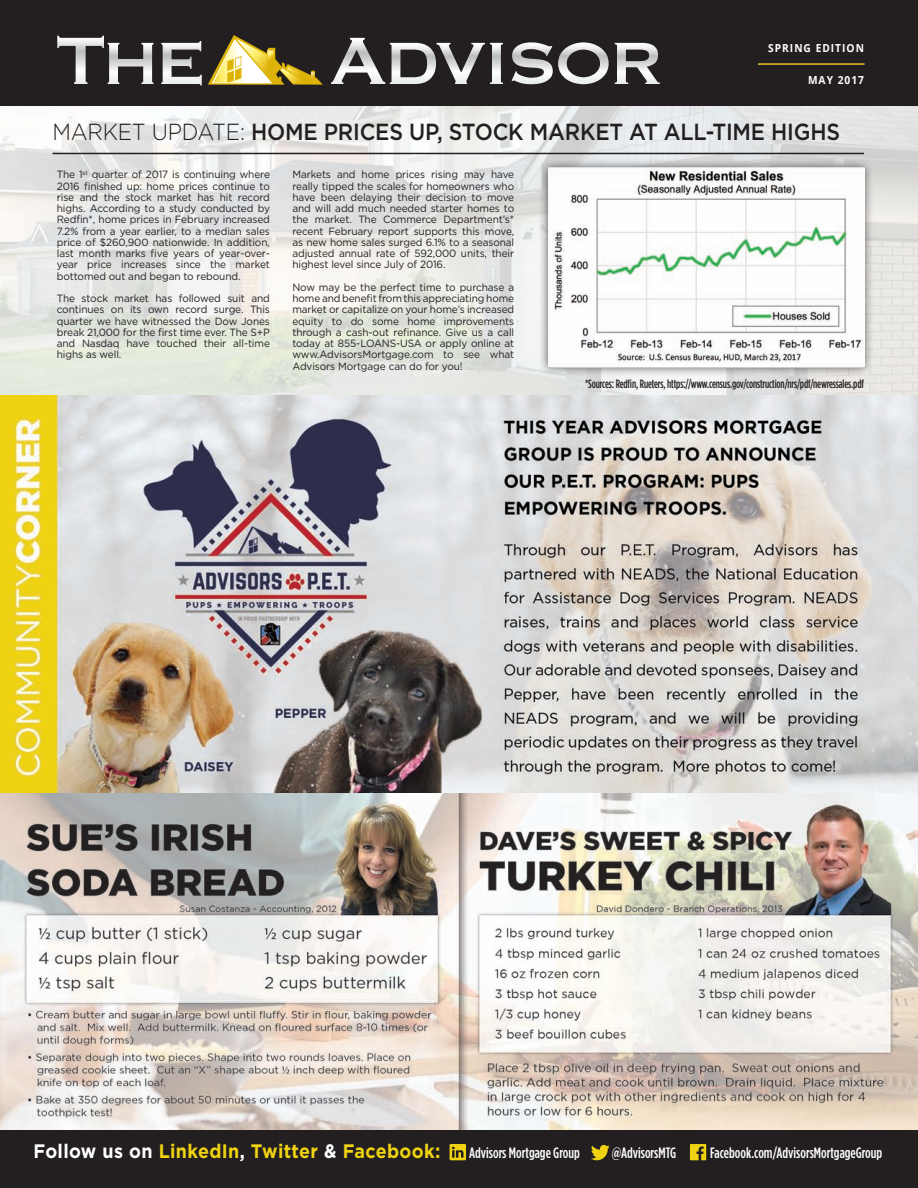
<style>
.page{position:relative;width:918px;height:1188px;background:#fff}
.page>*{position:absolute;margin:0;border:0;box-sizing:border-box;transform-origin:0 0}
.t1{font:500 23.25px "Gotham HTF";letter-spacing:-.01em;color:#231f20;scale:.92 1}
.t2{font:700 19.5px "Gotham HTF";letter-spacing:.02em;color:#efd311;scale:.92 1}
.t3{font:500 condensed 15px "Gotham HTF";color:#fff}
.t4{font:500 condensed 12px "Gotham HTF";letter-spacing:-.01em;color:#231f20;scale:.92 1}
.t5{font:700 11.1px "Open Sans";letter-spacing:.1em;color:#fff;scale:.92 1}
.t6{font:10.5px/11.2px "Gotham HTF";letter-spacing:-.01em;color:#231f20;text-align:justify;scale:.96 1}
.s1{font-weight:300}
.s2{color:#fff}
</style>
<div class="page">
<img style="left:0;top:105px;width:918px;height:686px">
<div style="left:0;top:1125px;width:918px;height:63px;background:#231f20"></div>
<div style="left:0;top:0;width:918px;height:105px;background:#231f20"></div>
<hr style="left:758px;top:63px;width:107px;height:2px;background:#dfb825">
<svg style="left:450px;top:1144px;width:16px;height:16px"></svg>
<svg style="left:591px;top:1145px;width:19px;height:15px"></svg>
<svg style="left:57px;top:36px;width:97px;height:48px"></svg>
<svg style="left:161px;top:41px;width:41px;height:44px"></svg>
<svg style="left:331px;top:38px;width:172px;height:46px"></svg>
<svg style="left:512px;top:42px;width:97px;height:42px"></svg>
<svg style="left:615px;top:43px;width:45px;height:41px"></svg>
<svg style="left:208px;top:35px;width:115px;height:50px"></svg>
<svg style="left:690px;top:1144px;width:16px;height:16px"></svg>
<img style="left:0;top:791px;width:918px;height:339px">
<hr style="left:52px;top:153px;width:812px;height:1px;background:#231f20">
<div style="left:538px;top:158px;width:336px;height:219px;background:#231f20;opacity:.75"></div>
<img style="left:548px;top:168px;width:317px;height:199px">
<p class="t5" style="left:768px;top:40px;width:106px">SPRING EDITION</p>
<p class="t5" style="left:808px;top:73px;width:62px">MAY 2017</p>
<h1 class="t1" style="left:52px;top:119px;width:858px"><span class="s1">MARKET UPDATE:</span> HOME PRICES UP, STOCK MARKET AT ALL-TIME HIGHS</h1>
<p class="t6" style="left:57px;top:169px;width:224px">The 1<sup>st</sup> quarter of 2017 is continuing where 2016 finished up: home prices continue to rise and the stock market has hit record highs. According to a study conducted by Redfin*, home prices in February increased 7.2% from a year earlier, to a median sales price of $260,900 nationwide. In addition, last month marks five years of year-over&shy;year price increases since the market bottomed out and began to rebound.</p>
<p class="t6" style="left:57px;top:293px;width:224px">The stock market has followed suit and continues on its own record surge. This quarter we have witnessed the Dow Jones break 21,000 for the first time ever. The S+P and Nasdaq have touched their all-time highs as well.</p>
<p class="t4" style="left:585px;top:377px;width:305px">*Sources: Redfin, Rueters, https://www.census.gov/construction/nrs/pdf/newressales.pdf</p>
<p class="t6" style="left:292px;top:169px;width:233px">Markets and home prices rising may have really tipped the scales for homeowners who have been delaying their decision to move and will add much needed starter homes to the market. The Commerce Department’s* recent February report supports this move, as new home sales surged 6.1% to a seasonal adjusted annual rate of 592,000 units, their highest level since July of 2016.</p>
<p class="t6" style="left:292px;top:281px;width:233px">Now may be the perfect time to purchase a home and benefit from this appreciating home market or capitalize on your home’s increased equity to do some home improvements through a cash-out refinance. Give us a call today at 855-LOANS-USA or apply online at www.AdvisorsMortgage.com to see what Advisors Mortgage can do for you!</p>
<h2 class="t2" style="left:33px;top:1140px;width:444px"><span class="s2">Follow us on</span> LinkedIn<span class="s2">,</span> Twitter <span class="s2">&amp;</span> Facebook:</h2>
<h3 class="t3" style="left:469px;top:1145px;width:112px">Advisors Mortgage Group</h3>
<h3 class="t3" style="left:612px;top:1145px;width:66px">@AdvisorsMTG</h3>
<h3 class="t3" style="left:710px;top:1145px;width:174px">Facebook.com/AdvisorsMortgageGroup</h3>
</div>
